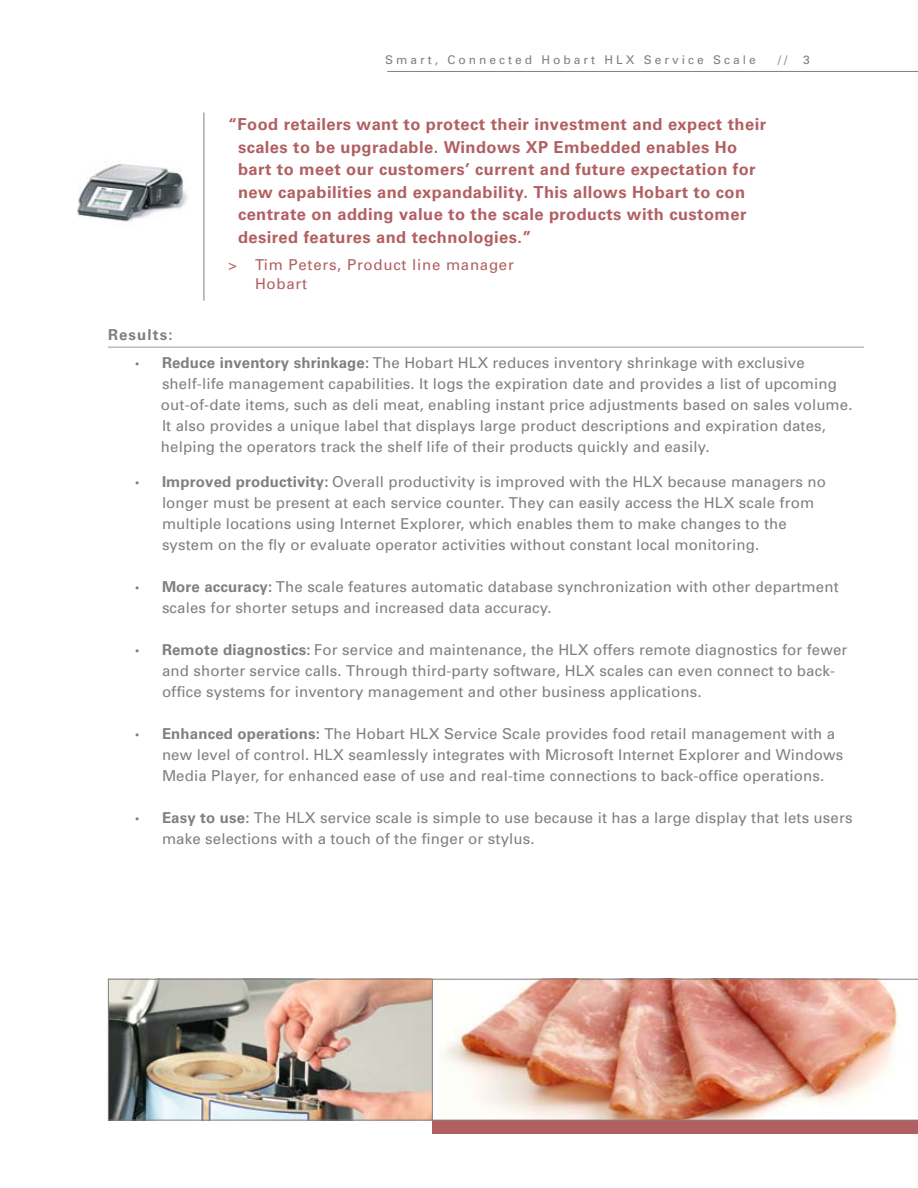
<style>
.page{position:relative;width:918px;height:1188px;background:#fff}
.page>*{position:absolute;margin:0;border:0;box-sizing:border-box;transform-origin:0 0}
.t1{font:700 16.5px/22.5px "Univers";letter-spacing:.025em;color:#b16062}
.t2{font:15px/21px "Univers";letter-spacing:.01em;color:#807f83}
.t3{font:15px/19.5px "Univers";letter-spacing:.05em;color:#b16062}
.t4{font:700 15px "Univers";letter-spacing:.075em;color:#807f83}
.t5{font:12px "Univers";letter-spacing:.25em;color:#807f83}
.s1{font-size:12px}
.s2{font-weight:700}
</style>
<div class="page">
<img style="left:77px;top:164px;width:110px;height:58px">
<img style="left:438px;top:980px;width:480px;height:140px">
<hr style="left:204px;top:113px;width:1px;height:188px;background:#807f83">
<hr style="left:387px;top:71px;width:531px;height:1px;background:#807f83">
<div style="left:432px;top:1120px;width:486px;height:14px;background:#b16062"></div>
<img style="left:109px;top:980px;width:323px;height:140px">
<hr style="left:108px;top:1120px;width:810px;height:1px;background:#807f83">
<hr style="left:432px;top:979px;width:1px;height:141px;background:#807f83">
<hr style="left:108px;top:979px;width:810px;height:1px;background:#807f83">
<hr style="left:108px;top:979px;width:1px;height:141px;background:#807f83">
<hr style="left:108px;top:347px;width:756px;height:1px;background:#9d9ca0">
<p class="t5" style="left:385px;top:52px;width:372px">Smart, Connected Hobart HLX Service Scale</p>
<p class="t5" style="left:778px;top:52px;width:11px">//</p>
<p class="t5" style="left:803px;top:52px;width:8px">3</p>
<p class="t1" style="left:238px;top:113px;width:530px;text-indent:-10px">“Food retailers want to protect their investment and expect their scales to be upgradable. Windows XP Embedded enables Ho bart to meet our customers’ current and future expectation for new capabilities and expandability. This allows Hobart to con centrate on adding value to the scale products with customer desired features and technologies.”</p>
<p class="t3" style="left:255px;top:255px;width:260px;text-indent:-27px">&gt; Tim Peters, Product line manager<br>Hobart</p>
<p class="t4" style="left:108px;top:326px;width:66px">Results:</p>
<p class="t2" style="left:161px;top:352px;width:693px;text-indent:-26px"><span class="s1">•</span> <span class="s2">Reduce inventory shrinkage:</span> The Hobart HLX reduces inventory shrinkage with exclusive shelf-life management capabilities. It logs the expiration date and provides a list of upcoming out-of-date items, such as deli meat, enabling instant price adjustments based on sales volume.<br>It also provides a unique label that displays large product descriptions and expiration dates, helping the operators track the shelf life of their products quickly and easily.</p>
<p class="t2" style="left:162px;top:471px;width:665px;text-indent:-27px"><span class="s1">•</span> <span class="s2">Improved productivity:</span> Overall productivity is improved with the HLX because managers no longer must be present at each service counter. They can easily access the HLX scale from multiple locations using Internet Explorer, which enables them to make changes to the system on the fly or evaluate operator activities without constant local monitoring.</p>
<p class="t2" style="left:162px;top:576px;width:678px;text-indent:-27px"><span class="s1">•</span> <span class="s2">More accuracy:</span> The scale features automatic database synchronization with other department scales for shorter setups and increased data accuracy.</p>
<p class="t2" style="left:162px;top:639px;width:687px;text-indent:-27px"><span class="s1">•</span> <span class="s2">Remote diagnostics:</span> For service and maintenance, the HLX offers remote diagnostics for fewer and shorter service calls. Through third-party software, HLX scales can even connect to back&shy;office systems for inventory management and other business applications.</p>
<p class="t2" style="left:162px;top:723px;width:683px;text-indent:-27px"><span class="s1">•</span> <span class="s2">Enhanced operations:</span> The Hobart HLX Service Scale provides food retail management with a new level of control. HLX seamlessly integrates with Microsoft Internet Explorer and Windows<br>Media Player, for enhanced ease of use and real-time connections to back-office operations.</p>
<p class="t2" style="left:162px;top:807px;width:692px;text-indent:-27px"><span class="s1">•</span> <span class="s2">Easy to use:</span> The HLX service scale is simple to use because it has a large display that lets users make selections with a touch of the finger or stylus.</p>
</div>
